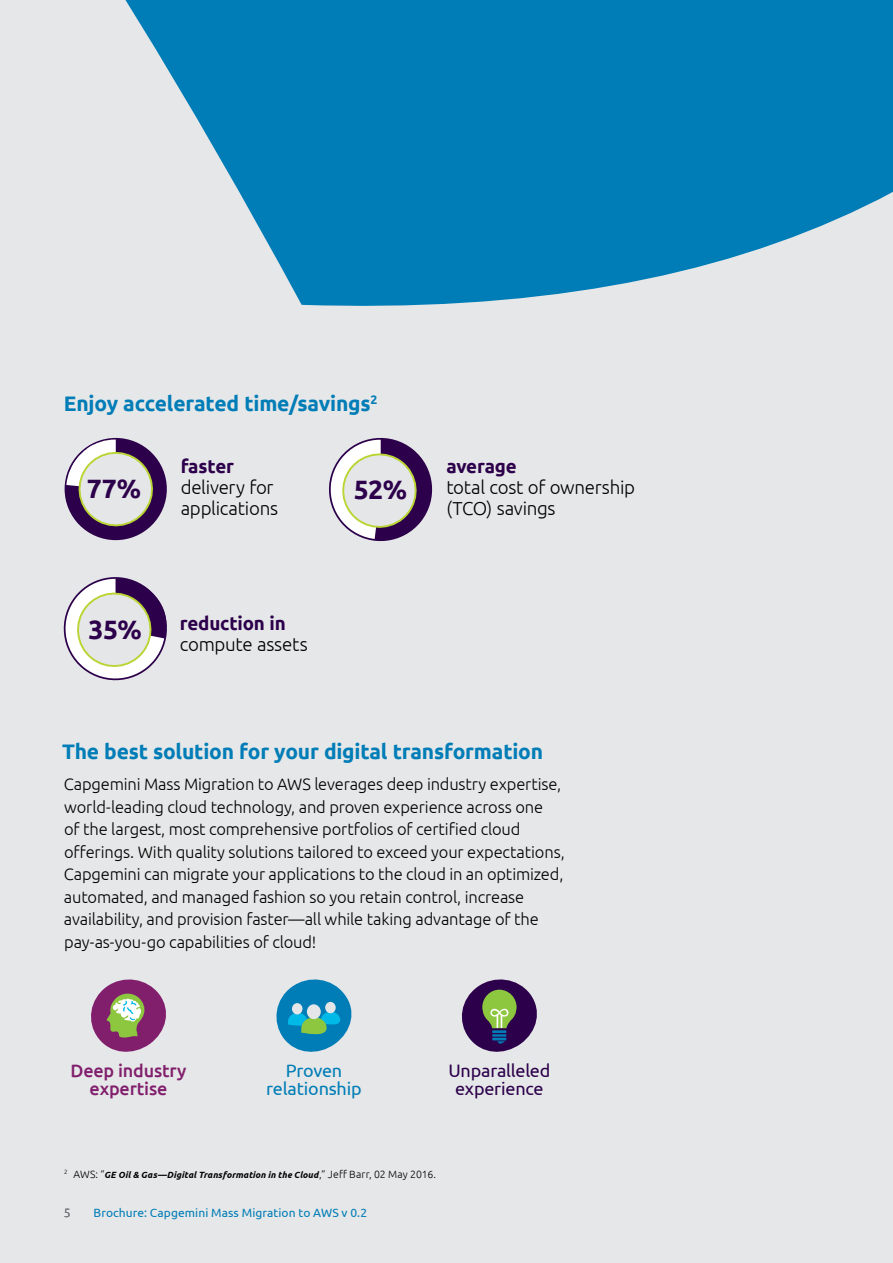
<style>
.page{position:relative;width:893px;height:1263px;background:#e6e7e8}
.page>*{position:absolute;margin:0;border:0;box-sizing:border-box;transform-origin:0 0}
.t1{font:700 26.55px "Ubuntu";color:#2c004b}
.t2{font:700 21px "Ubuntu";letter-spacing:-.01em;color:#007db7}
.t3{font:300 18.75px/21px "Ubuntu";letter-spacing:-.015em;color:#000}
.t4{font:700 18.75px "Ubuntu";letter-spacing:-.01em;color:#2c004b}
.t5{font:18px/18px "Ubuntu";letter-spacing:-.01em;color:#2c004b;text-align:center}
.t6{font:500 18px/18px "Ubuntu";letter-spacing:-.01em;color:#811f6d;text-align:center}
.t7{font:18px/18px "Ubuntu";letter-spacing:-.01em;color:#007db7;text-align:center}
.t8{font:300 16.5px/22.5px "Ubuntu";letter-spacing:-.01em;color:#000}
.t9{font:12px "Ubuntu";letter-spacing:.005em;color:#007db7}
.t10{font:300 12px "Ubuntu";color:#77787b}
.t11{font:italic 700 9px "Ubuntu";letter-spacing:.015em;color:#000}
.s1{font-weight:300;font-style:normal;font-size:10.5px}
</style>
<div class="page">
<svg style="left:125px;top:0;width:768px;height:306px;fill:#007db7"></svg>
<svg style="left:329px;top:438px;width:104px;height:104px"></svg>
<svg style="left:63px;top:577px;width:104px;height:104px"></svg>
<div style="left:65px;top:438px;width:102px;height:102px;border:19px solid #2c004b;border-radius:50%"></div>
<svg style="left:66px;top:439px;width:92px;height:92px"></svg>
<svg style="left:91px;top:979px;width:75px;height:73px"></svg>
<svg style="left:276px;top:979px;width:76px;height:73px"></svg>
<div style="left:307px;top:1004px;width:14px;height:15px;background:#e5e6e7;border-radius:50%"></div>
<svg style="left:461px;top:979px;width:76px;height:73px"></svg>
<p class="t2" style="left:64px;top:390px;width:315px">Enjoy accelerated time/savings<sup>2</sup></p>
<h1 class="t1" style="left:87px;top:472px;width:56px">77%</h1>
<h1 class="t1" style="left:89px;top:613px;width:55px">35%</h1>
<p class="t4" style="left:181px;top:455px;width:55px">faster</p>
<p class="t3" style="left:181px;top:477px;width:99px">delivery for applications</p>
<p class="t4" style="left:180px;top:612px;width:107px">reduction in</p>
<p class="t3" style="left:180px;top:633px;width:129px">compute assets</p>
<h1 class="t1" style="left:354px;top:474px;width:55px">52%</h1>
<p class="t4" style="left:446px;top:455px;width:72px">average</p>
<p class="t3" style="left:446px;top:477px;width:190px">total cost of ownership (TCO) savings</p>
<p class="t2" style="left:62px;top:738px;width:483px">The best solution for your digital transformation</p>
<p class="t8" style="left:64px;top:773px;width:503px">Capgemini Mass Migration to AWS leverages deep industry expertise, world‑leading cloud technology, and proven experience across one<br>of the largest, most comprehensive portfolios of certified cloud offerings. With quality solutions tailored to exceed your expectations, Capgemini can migrate your applications to the cloud in an optimized, automated, and managed fashion so you retain control, increase availability, and provision faster—all while taking advantage of the pay‑as‑you‑go capabilities of cloud!</p>
<p class="t6" style="left:71px;top:1061px;width:117px">Deep industry expertise</p>
<p class="t7" style="left:266px;top:1061px;width:97px">Proven relationship</p>
<p class="t5" style="left:448px;top:1061px;width:104px">Unparalleled experience</p>
<p class="t11" style="left:64px;top:1169px;width:373px"><sup>2</sup> <span class="s1">AWS: “</span>GE Oil &amp; Gas—Digital Transformation in the Cloud<span class="s1">,” Jeff Barr, 02 May 2016.</span></p>
<p class="t10" style="left:64px;top:1205px;width:8px">5</p>
<p class="t9" style="left:94px;top:1205px;width:275px">Brochure: Capgemini Mass Migration to AWS v 0.2</p>
</div>
